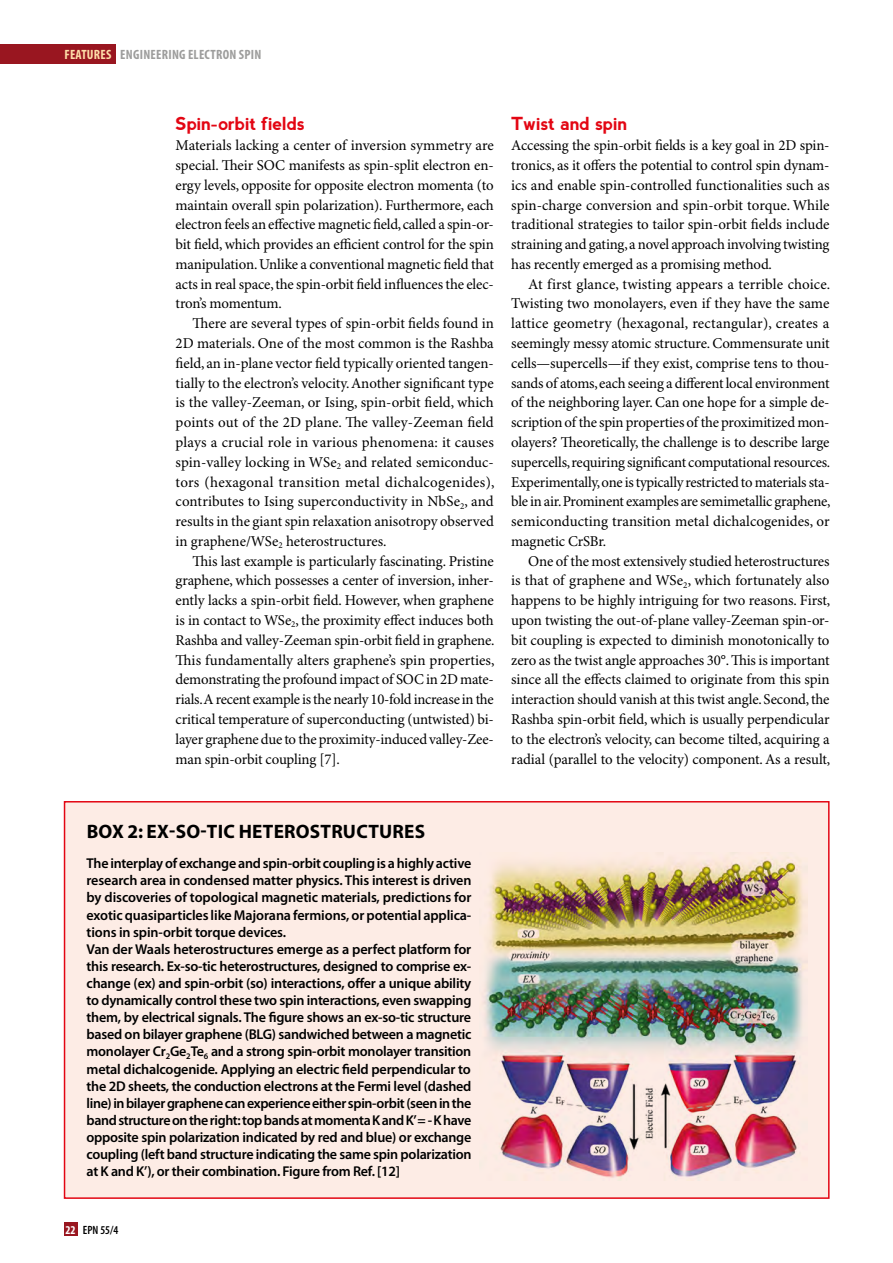
<style>
.page{position:relative;width:893px;height:1263px;background:#fff}
.page>*{position:absolute;margin:0;border:0;box-sizing:border-box;transform-origin:0 0}
.t1{font:700 19.5px "Myriad Pro";letter-spacing:.01em;color:#000}
.t2{font:700 18px "nevis";letter-spacing:-.015em;color:#e30613}
.t3{font:15px/19.8px "Minion Pro";letter-spacing:-.01em;color:#000;text-align:justify}
.t4{font:600 14.25px/17.1px "Myriad Pro";letter-spacing:-.02em;color:#000}
.t5{font:700 condensed 13.5px "Myriad Pro";letter-spacing:.02em;color:#9d9d9c}
.t6{font:600 condensed 12px "Myriad Pro";color:#000}
.t7{font:700 condensed 12px "Myriad Pro";color:#fff}
.s1{color:#fedea9}
</style>
<div class="page">
<div style="left:0;top:45px;width:116px;height:19px;background:#991620"></div>
<div style="left:64px;top:1222px;width:13px;height:14px;background:#991620"></div>
<div style="left:65px;top:802px;width:764px;height:396px;background:#fdece5"></div>
<div style="left:64px;top:801px;width:766px;height:398px;border:2px solid #e30613"></div>
<img style="left:484px;top:857px;width:323px;height:324px">
<p class="t5" style="left:64px;top:47px;width:69px"><span class="s1">FEATURES</span> ENGINEERING</p>
<p class="t5" style="left:188px;top:47px;width:13px">ELECTRON</p>
<p class="t5" style="left:239px;top:47px;width:12px">SPIN</p>
<p class="t2" style="left:176px;top:114px;width:131px">Spin-orbit fields</p>
<p class="t3" style="left:176px;top:136px;width:320px">Materials lacking a center of inversion symmetry are special. Their SOC manifests as spin-split electron en&shy;ergy levels, opposite for opposite electron momenta (to maintain overall spin polarization). Furthermore, each electron feels an effective magnetic field, called a spin-or&shy;bit field, which provides an efficient control for the spin manipulation. Unlike a conventional magnetic field that acts in real space, the spin-orbit field influences the elec&shy;tron’s momentum.</p>
<p class="t3" style="left:176px;top:314px;width:321px;text-indent:17px">There are several types of spin-orbit fields found in 2D materials. One of the most common is the Rashba field, an in-plane vector field typically oriented tangen&shy;tially to the electron’s velocity. Another significant type is the valley-Zeeman, or Ising, spin-orbit field, which points out of the 2D plane. The valley-Zeeman field plays a crucial role in various phenomena: it causes spin-valley locking in WSe<sub>2</sub> and related semiconduc&shy;tors (hexagonal transition metal dichalcogenides), contributes to Ising superconductivity in NbSe<sub>2</sub>, and results in the giant spin relaxation anisotropy observed in graphene/WSe<sub>2</sub> heterostructures.</p>
<p class="t3" style="left:176px;top:552px;width:321px;text-indent:17px">This last example is particularly fascinating. Pristine graphene, which possesses a center of inversion, inher&shy;ently lacks a spin-orbit field. However, when graphene is in contact to WSe<sub>2</sub>, the proximity effect induces both Rashba and valley-Zeeman spin-orbit field in graphene.<br>This fundamentally alters graphene’s spin properties, demonstrating the profound impact of SOC in 2D mate&shy;rials. A recent example is the nearly 10-fold increase in the critical temperature of superconducting (untwisted) bi&shy;layer graphene due to the proximity-induced valley-Zee&shy;man spin-orbit coupling [7].</p>
<p class="t2" style="left:511px;top:114px;width:118px">Twist and spin</p>
<p class="t3" style="left:511px;top:136px;width:320px">Accessing the spin-orbit fields is a key goal in 2D spin&shy;tronics, as it offers the potential to control spin dynam&shy;ics and enable spin-controlled functionalities such as spin-charge conversion and spin-orbit torque. While traditional strategies to tailor spin-orbit fields include straining and gating, a novel approach involving twisting has recently emerged as a promising method.</p>
<p class="t3" style="left:511px;top:275px;width:321px;text-indent:17px">At first glance, twisting appears a terrible choice.<br>Twisting two monolayers, even if they have the same lattice geometry (hexagonal, rectangular), creates a seemingly messy atomic structure. Commensurate unit cells—supercells—if they exist, comprise tens to thou&shy;sands of atoms, each seeing a different local environment of the neighboring layer. Can one hope for a simple de&shy;scription of the spin properties of the proximitized mon&shy;olayers? Theoretically, the challenge is to describe large supercells, requiring significant computational resources.<br>Experimentally, one is typically restricted to materials sta&shy;ble in air. Prominent examples are semimetallic graphene, semiconducting transition metal dichalcogenides, or magnetic CrSBr.</p>
<p class="t3" style="left:511px;top:552px;width:321px;text-indent:17px">One of the most extensively studied heterostructures is that of graphene and WSe<sub>2</sub>, which fortunately also happens to be highly intriguing for two reasons. First, upon twisting the out-of-plane valley-Zeeman spin-or&shy;bit coupling is expected to diminish monotonically to zero as the twist angle approaches 30°. This is important since all the effects claimed to originate from this spin interaction should vanish at this twist angle. Second, the Rashba spin-orbit field, which is usually perpendicular to the electron’s velocity, can become tilted, acquiring a radial (parallel to the velocity) component. As a result,</p>
<h1 class="t1" style="left:87px;top:821px;width:340px">BOX 2: EX-SO-TIC HETEROSTRUCTURES</h1>
<p class="t4" style="left:87px;top:855px;width:386px">The interplay of exchange and spin-orbit coupling is a highly active research area in condensed matter physics. This interest is driven by discoveries of topological magnetic materials, predictions for exotic quasiparticles like Majorana fermions, or potential applica&shy;tions in spin-orbit torque devices.<br>Van der Waals heterostructures emerge as a perfect platform for this research. Ex-so-tic heterostructures, designed to comprise ex&shy;change (ex) and spin-orbit (so) interactions, offer a unique ability to dynamically control these two spin interactions, even swapping them, by electrical signals. The figure shows an ex-so-tic structure based on bilayer graphene (BLG) sandwiched between a magnetic monolayer Cr<sub>2</sub>Ge<sub>2</sub>Te<sub>6</sub> and a strong spin-orbit monolayer transition metal dichalcogenide. Applying an electric field perpendicular to the 2D sheets, the conduction electrons at the Fermi level (dashed line) in bilayer graphene can experience either spin-orbit (seen in the band structure on the right: top bands at momenta K and K’= - K have opposite spin polarization indicated by red and blue) or exchange coupling (left band structure indicating the same spin polarization at K and K’), or their combination. Figure from Ref. [12]</p>
<p class="t7" style="left:65px;top:1223px;width:12px">22</p>
<p class="t6" style="left:83px;top:1223px;width:37px">EPN 55/4</p>
</div>
